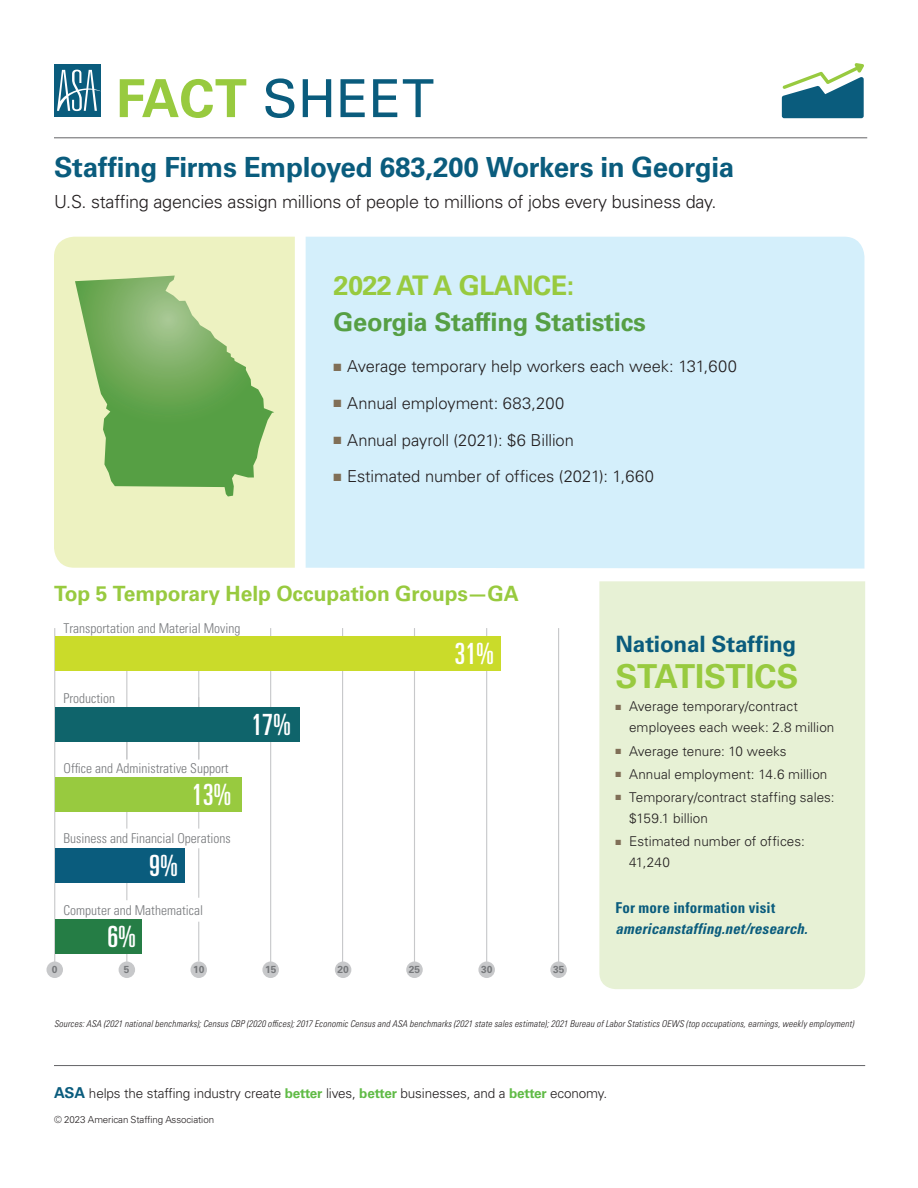
<style>
.page{position:relative;width:918px;height:1188px;background:#fff}
.page>*{position:absolute;margin:0;border:0;box-sizing:border-box;transform-origin:0 0}
.t1{font:52.5px "Univers LT Pro 55 Roman";letter-spacing:.01em;color:#0a5c7d}
.t2{font:700 33px "Univers LT Pro 65";letter-spacing:-.005em;color:#98ca3f}
.t3{font:ultra-condensed 29.25px "Univers LT Std";color:#fff}
._2019_Main_head{font:700 27.75px "Univers LT Pro 65";letter-spacing:-.015em;color:#0a5c7d}
.At_a_glance_header{font:700 27px "Univers LT Pro 65";letter-spacing:-.02em;color:#98ca3f}
.At_a_glance_header-2{font:700 25.5px "Univers LT Pro 65";letter-spacing:-.01em;color:#569f44}
.t4{font:700 22.5px "Univers LT Pro 65";letter-spacing:-.005em;color:#0a5c7d}
.Chart_Header{font:700 21px "Univers LT Pro 65";letter-spacing:-.005em;color:#98ca3f}
.Final_Intro_copy{font:300 18px "Univers LT Pro 45";letter-spacing:-.01em;color:#231f20}
.Bullets{font:300 16.5px "Univers LT Pro 45";letter-spacing:-.005em;color:#231f20}
.Main_bullets{font:300 16.5px "Univers LT Pro 45";letter-spacing:-.005em;color:#231f20}
.t5{font:italic 700 condensed 15px "Univers LT Pro";letter-spacing:.01em;color:#0a5c7d}
.t6{font:700 condensed 15px "Univers LT Pro";letter-spacing:.01em;color:#0a5c7d}
.t7{font:300 13.5px/21px "Univers LT Pro 45";color:#231f20}
.t8{font:300 condensed 13.5px "Univers LT Std";color:#76787b}
.t9{font:700 10.2px "Univers LT Std";color:#76787b}
.t10{font:300 9.75px "Univers LT Pro 45";letter-spacing:-.01em;color:#231f20}
.t11{font:italic 300 condensed 9.3px "Univers LT Pro";letter-spacing:.015em;color:#231f20}
.s1{font-family:"Univers LT Pro 65";font-weight:700;color:#98ca3f}
.s2{color:#806f57}
.s3{font-family:"Univers LT Pro 65";font-weight:700;font-size:15px;color:#0a5c7d}
.s4{font-family:"Univers LT Pro 65";font-weight:700;color:#60bb46}
</style>
<div class="page">
<div style="left:599px;top:581px;width:266px;height:408px;background:#e7f1d5"></div>
<hr style="left:54px;top:138px;width:813px;height:1px;background:#636366">
<div style="left:54px;top:64px;width:46px;height:53px;background:#0a5c7d"></div>
<svg style="left:57px;top:70px;width:44px;height:41px"></svg>
<svg style="left:782px;top:63px;width:82px;height:55px"></svg>
<div style="left:306px;top:237px;width:558px;height:332px;background:#d4effb"></div>
<div style="left:54px;top:237px;width:241px;height:331px;background:#edf2c1"></div>
<hr style="left:54px;top:1065px;width:811px;height:1px;background:#636366">
<hr style="left:54px;top:628px;width:1px;height:336px;background:#c7c8ca">
<div style="left:46px;top:962px;width:17px;height:16px;background:#c7c8ca;border-radius:50%"></div>
<div style="left:119px;top:962px;width:16px;height:16px;background:#c7c8ca;border-radius:50%"></div>
<hr style="left:126px;top:639px;width:1px;height:120px;background:#c7c8ca">
<hr style="left:126px;top:919px;width:1px;height:45px;background:#c7c8ca">
<hr style="left:198px;top:654px;width:1px;height:105px;background:#c7c8ca">
<hr style="left:126px;top:788px;width:1px;height:41px;background:#c7c8ca">
<hr style="left:126px;top:848px;width:1px;height:52px;background:#c7c8ca">
<hr style="left:198px;top:785px;width:1px;height:44px;background:#c7c8ca">
<div style="left:191px;top:962px;width:16px;height:16px;background:#c7c8ca;border-radius:50%"></div>
<hr style="left:198px;top:922px;width:1px;height:40px;background:#c7c8ca">
<hr style="left:270px;top:628px;width:1px;height:336px;background:#c7c8ca">
<div style="left:262px;top:962px;width:17px;height:16px;background:#c7c8ca;border-radius:50%"></div>
<hr style="left:342px;top:628px;width:1px;height:336px;background:#c7c8ca">
<div style="left:335px;top:962px;width:16px;height:16px;background:#c7c8ca;border-radius:50%"></div>
<hr style="left:414px;top:628px;width:1px;height:336px;background:#c7c8ca">
<div style="left:406px;top:962px;width:17px;height:16px;background:#c7c8ca;border-radius:50%"></div>
<hr style="left:558px;top:628px;width:1px;height:336px;background:#c7c8ca">
<div style="left:550px;top:962px;width:17px;height:16px;background:#c7c8ca;border-radius:50%"></div>
<hr style="left:486px;top:628px;width:1px;height:336px;background:#c7c8ca">
<div style="left:478px;top:962px;width:17px;height:16px;background:#c7c8ca;border-radius:50%"></div>
<hr style="left:198px;top:848px;width:1px;height:50px;background:#c7c8ca">
<div style="left:55px;top:919px;width:86px;height:34px;background:#257d45"></div>
<div style="left:55px;top:848px;width:129px;height:34px;background:#0a5c7d"></div>
<div style="left:55px;top:778px;width:187px;height:34px;background:#98ca3f"></div>
<div style="left:55px;top:707px;width:245px;height:34px;background:#0f646b"></div>
<div style="left:55px;top:636px;width:446px;height:35px;background:#cadb2a"></div>
<svg style="left:75px;top:276px;width:199px;height:220px;background:#97c17a"></svg>
<h1 class="t1" style="left:116px;top:62px;width:319px"><span class="s1">FACT</span> SHEET</h1>
<p class="_2019_Main_head" style="left:54px;top:148px;width:682px">Staffing Firms Employed 683,200 Workers in Georgia</p>
<p class="Final_Intro_copy" style="left:54px;top:190px;width:664px">U.S. staffing agencies assign millions of people to millions of jobs every business day.</p>
<p class="At_a_glance_header" style="left:334px;top:266px;width:242px">2022 AT A GLANCE:</p>
<p class="At_a_glance_header-2" style="left:334px;top:304px;width:314px">Georgia Staffing Statistics</p>
<p class="Bullets" style="left:334px;top:356px;width:405px"><span class="s2">■</span> Average temporary help workers each week: 131,600</p>
<p class="Bullets" style="left:334px;top:392px;width:232px"><span class="s2">■</span> Annual employment: 683,200</p>
<p class="Main_bullets" style="left:334px;top:429px;width:242px"><span class="s2">■</span> Annual payroll (2021): $6 Billion</p>
<p class="Bullets" style="left:334px;top:466px;width:322px"><span class="s2">■</span> Estimated number of offices (2021): 1,660</p>
<p class="Chart_Header" style="left:54px;top:578px;width:466px">Top 5 Temporary Help Occupation Groups—GA</p>
<p class="t8" style="left:64px;top:620px;width:178px">Transportation and Material Moving</p>
<p class="t8" style="left:64px;top:690px;width:53px">Production</p>
<p class="t8" style="left:64px;top:760px;width:166px">Office and Administrative Support</p>
<p class="t3" style="left:192px;top:778px;width:41px">13%</p>
<p class="t8" style="left:64px;top:830px;width:169px">Business and Financial Operations</p>
<p class="t3" style="left:149px;top:849px;width:30px">9%</p>
<p class="t8" style="left:64px;top:902px;width:141px">Computer and Mathematical</p>
<p class="t3" style="left:107px;top:920px;width:30px">6%</p>
<p class="t3" style="left:251px;top:707px;width:41px">17%</p>
<p class="t3" style="left:455px;top:637px;width:41px">31%</p>
<p class="t9" style="left:52px;top:964px;width:7px">0</p>
<p class="t9" style="left:124px;top:964px;width:7px">5</p>
<p class="t9" style="left:193px;top:964px;width:13px">10</p>
<p class="t9" style="left:265px;top:964px;width:13px">15</p>
<p class="t9" style="left:337px;top:964px;width:13px">20</p>
<p class="t9" style="left:409px;top:964px;width:13px">25</p>
<p class="t9" style="left:481px;top:964px;width:13px">30</p>
<p class="t9" style="left:553px;top:964px;width:13px">35</p>
<h3 class="t4" style="left:616px;top:629px;width:182px">National Staffing</h3>
<h2 class="t2" style="left:616px;top:653px;width:184px">STATISTICS</h2>
<p class="t7" style="left:629px;top:696px;width:207px;text-indent:-14px"><span class="s2">■</span> Average temporary/contract employees each week: 2.8 million</p>
<p class="t7" style="left:616px;top:740px;width:173px"><span class="s2">■</span> Average tenure: 10 weeks</p>
<p class="t7" style="left:616px;top:763px;width:213px"><span class="s2">■</span> Annual employment: 14.6 million</p>
<p class="t7" style="left:629px;top:786px;width:207px;text-indent:-14px"><span class="s2">■</span> Temporary/contract staffing sales: $159.1 billion</p>
<p class="t7" style="left:629px;top:830px;width:177px;text-indent:-14px"><span class="s2">■</span> Estimated number of offices:<br>41,240</p>
<p class="t6" style="left:616px;top:899px;width:161px">For more information visit</p>
<p class="t5" style="left:616px;top:920px;width:194px">americanstaffing.net/research.</p>
<p class="t11" style="left:54px;top:1018px;width:801px">Sources: ASA (2021 national benchmarks); Census CBP (2020 offices); 2017 Economic Census and ASA benchmarks (2021 state sales estimate); 2021 Bureau of Labor Statistics OEWS (top occupations, earnings, weekly employment)</p>
<p class="t7" style="left:54px;top:1082px;width:555px"><span class="s3">ASA</span> helps the staffing industry create <span class="s4">better</span> lives, <span class="s4">better</span> businesses, and a <span class="s4">better</span> economy.</p>
<p class="t10" style="left:54px;top:1113px;width:162px">© 2023 American Staffing Association</p>
</div>
